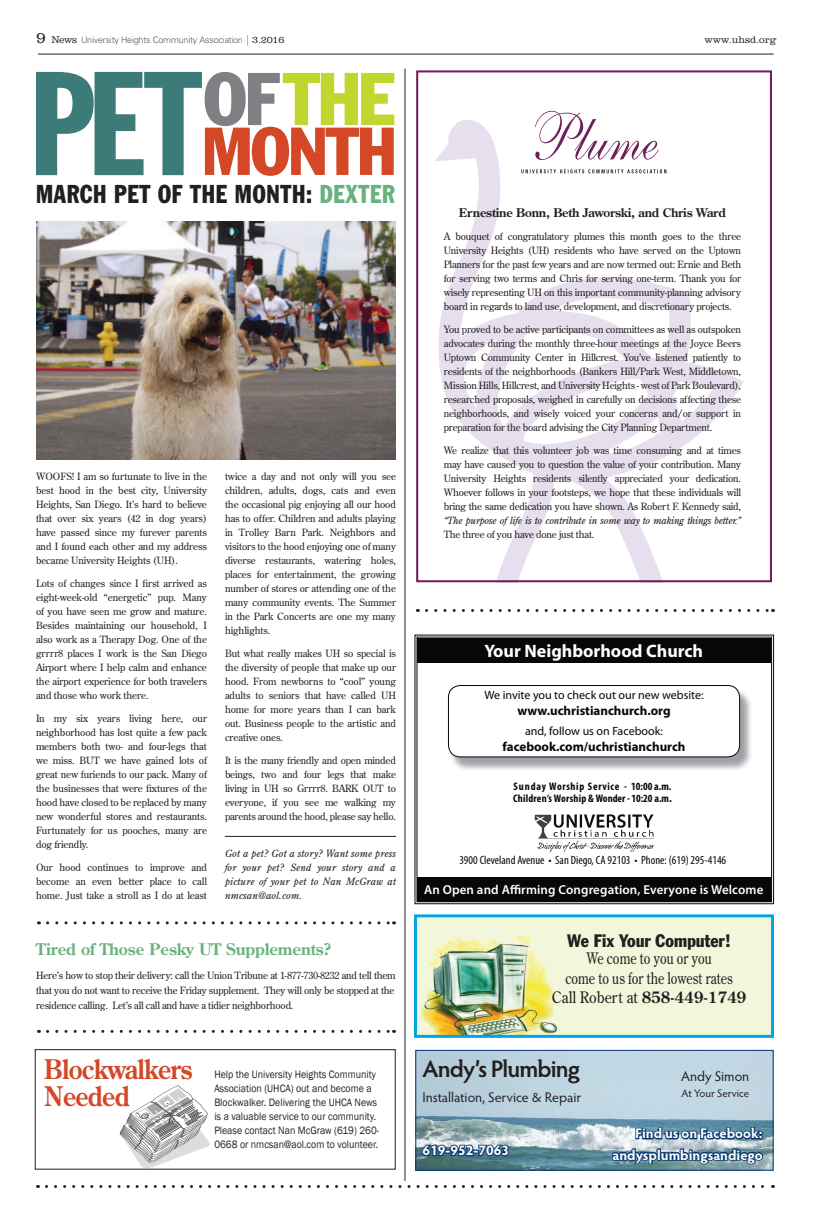
<style>
.page{position:relative;width:819px;height:1224px;background:#fff}
.page>*{position:absolute;margin:0;border:0;box-sizing:border-box;transform-origin:0 0}
.t1{font:700 27px/27px "Century Old Style";letter-spacing:-.025em;color:#d44727;scale:.9 1}
.t2{font:condensed 25.4px "Franklin Gothic";letter-spacing:.035em;color:#231f20;scale:.88 1}
.t3{font:600 24px "Hypatia Sans Pro";letter-spacing:-.04em;color:#231f20}
.t4{font:700 18px "Myriad";color:#fff}
.t5{font:condensed 17.8px "Franklin Gothic";color:#231f20}
.t6{font:700 16px "Century Old Style";letter-spacing:-.01em;color:#67b27d}
.t7{font:15.8px/19.7px "Century Old Style";color:#231f20;text-align:center;scale:.8 1}
.t8{font:700 14px/21.3px "Hypatia Sans Pro";color:#fff;text-align:right}
.t9{font:14px "Hypatia Sans Pro";color:#231f20}
.t10{font:700 13px "Myriad Pro";color:#060706}
.t11{font:600 13px "Myriad Pro";letter-spacing:.01em;color:#fff}
.t12{font:700 12px/14.4px "Times";color:#060706}
.t13{font:12px "Myriad Pro";color:#060706}
.t14{font:condensed 12px "Myriad Pro";color:#060706}
.t15{font:700 12px "Century Old Style";letter-spacing:-.02em;color:#231f20}
.t16{font:11px/14px "Franklin Gothic";color:#231f20;scale:.9 1}
.t17{font:700 condensed 11px/12.8px "Myriad Pro";letter-spacing:.02em;color:#060706}
.t18{font:11px "Hypatia Sans Pro";color:#231f20}
.t19{font:10px/14px "Century Old Style";letter-spacing:-.02em;color:#231f20;text-align:justify}
.t20{font:italic 10px/14px "Century Old Style";letter-spacing:-.02em;color:#231f20;text-align:justify}
.t21{font:300 10px "Clarendon";color:#231f20}
.t22{font:300 9px "Univers";letter-spacing:-.025em;color:#57585a}
.s1{font-family:"Clarendon";font-size:16px;color:#231f20}
.s2{font-family:"Clarendon";font-size:10px;color:#231f20}
.s3{font-size:15px;color:#231f20}
.s4{color:#67b27d}
.s5{font-size:12px}
.s6{font-weight:700}
.s7{font-weight:400}
</style>
<div class="page">
<hr style="left:38px;top:54px;width:736px;height:1px;background:#231f20">
<hr style="left:405px;top:68px;width:1px;height:1113px;background:#231f20">
<svg style="left:46px;top:1185px;width:727px;height:3px"></svg>
<svg style="left:48px;top:921px;width:347px;height:3px"></svg>
<svg style="left:48px;top:1030px;width:347px;height:3px"></svg>
<svg style="left:427px;top:609px;width:347px;height:3px"></svg>
<svg style="left:414px;top:634px;width:361px;height:271px"></svg>
<img style="left:528px;top:812px;width:133px;height:42px">
<div style="left:417px;top:638px;width:354px;height:25px;background:#060706"></div>
<img style="left:448px;top:686px;width:307px;height:88px">
<div style="left:448px;top:686px;width:292px;height:71px;background:#fff;border-radius:12px"></div>
<div style="left:448px;top:685px;width:292px;height:72px;border:1px solid #060706;border-radius:12px"></div>
<div style="left:417px;top:877px;width:354px;height:24px;background:#060706"></div>
<svg style="left:435px;top:120px;width:309px;height:459px"></svg>
<svg style="left:521px;top:169px;width:145px;height:4px"></svg>
<svg style="left:535px;top:111px;width:124px;height:49px"></svg>
<div style="left:416px;top:70px;width:356px;height:512px;border:2px solid #6f205e"></div>
<img style="left:414px;top:914px;width:360px;height:124px">
<img style="left:417px;top:1052px;width:355px;height:117px">
<div style="left:415px;top:1050px;width:359px;height:121px;border:1px solid #053570"></div>
<svg style="left:417px;top:1143px;width:93px;height:15px"></svg>
<svg style="left:634px;top:1126px;width:130px;height:15px;background:#406a90"></svg>
<svg style="left:611px;top:1147px;width:153px;height:18px;background:#476e8e"></svg>
<svg style="left:36px;top:72px;width:358px;height:104px"></svg>
<img style="left:36px;top:221px;width:360px;height:238px">
<hr style="left:225px;top:836px;width:171px;height:1px;background:#231f20">
<div style="left:35px;top:1049px;width:361px;height:120px;border:1px solid #231f20"></div>
<svg style="left:119px;top:1085px;width:92px;height:85px"></svg>
<p class="t22" style="left:36px;top:35px;width:250px"><span class="s1">9</span> <span class="s2">News</span> University Heights Community Association <span class="s3">|</span> <span class="s2">3.2016</span></p>
<p class="t21" style="left:705px;top:34px;width:73px">www.uhsd.org</p>
<h2 class="t2" style="left:36px;top:178px;width:409px">MARCH PET OF THE MONTH: <span class="s4">DEXTER</span></h2>
<p class="t19" style="left:36px;top:470px;width:173px">WOOFS! I am so furtunate to live in the best hood in the best city, University Heights, San Diego. It’s hard to believe that over six years (42 in dog years) have passed since my furever parents and I found each other and my address became University Heights (UH).</p>
<p class="t19" style="left:36px;top:577px;width:173px">Lots of changes since I first arrived as eight-week-old “energetic” pup. Many of you have seen me grow and mature.<br>Besides maintaining our household, I also work as a Therapy Dog. One of the grrrr8 places I work is the San Diego Airport where I help calm and enhance the airport experience for both travelers and those who work there.</p>
<p class="t19" style="left:36px;top:712px;width:173px">In my six years living here, our neighborhood has lost quite a few pack members both two- and four-legs that we miss. BUT we have gained lots of great new furiends to our pack. Many of the businesses that were fixtures of the hood have closed to be replaced by many new wonderful stores and restaurants.<br>Furtunately for us pooches, many are dog friendly.</p>
<p class="t19" style="left:36px;top:861px;width:173px">Our hood continues to improve and become an even better place to call home. Just take a stroll as I do at least</p>
<p class="t19" style="left:225px;top:470px;width:173px">twice a day and not only will you see children, adults, dogs, cats and even the occasional pig enjoying all our hood has to offer. Children and adults playing in Trolley Barn Park. Neighbors and visitors to the hood enjoying one of many diverse restaurants, watering holes, places for entertainment, the growing number of stores or attending one of the many community events. The Summer in the Park Concerts are one my many highlights.</p>
<p class="t19" style="left:225px;top:647px;width:173px">But what really makes UH so special is the diversity of people that make up our hood. From newborns to “cool” young adults to seniors that have called UH home for more years than I can bark out. Business people to the artistic and creative ones.</p>
<p class="t19" style="left:225px;top:754px;width:173px">It is the many friendly and open minded beings, two and four legs that make living in UH so Grrrr8. BARK OUT to everyone, if you see me walking my parents around the hood, please say hello.</p>
<p class="t20" style="left:225px;top:847px;width:173px">Got a pet? Got a story? Want some press for your pet? Send your story and a picture of your pet to Nan McGraw at nmcsan@aol.com.</p>
<h3 class="t6" style="left:36px;top:939px;width:297px">Tired of Those Pesky UT Supplements?</h3>
<p class="t19" style="left:36px;top:968px;width:361px;line-height:15px;text-align:left">Here’s how to stop their delivery: call the Union Tribune at 1-877-730-8232 and tell them that you do not want to receive the Friday supplement. They will only be stopped at the residence calling. Let’s all call and have a tidier neighborhood.</p>
<h1 class="t1" style="left:44px;top:1055px;width:166px">Blockwalkers<br>Needed</h1>
<p class="t16" style="left:214px;top:1068px;width:185px">Help the University Heights Community Association (UHCA) out and become a Blockwalker. Delivering the UHCA News is a valuable service to our community.<br>Please contact Nan McGraw (619) 260- 0668 or nmcsan@aol.com to volunteer.</p>
<p class="t15" style="left:459px;top:205px;width:268px">Ernestine Bonn, Beth Jaworski, and Chris Ward</p>
<p class="t19" style="left:444px;top:229px;width:299px">A bouquet of congratulatory plumes this month goes to the three University Heights (UH) residents who have served on the Uptown Planners for the past few years and are now termed out: Ernie and Beth for serving two terms and Chris for serving one-term. Thank you for wisely representing UH on this important community-planning advisory board in regards to land use, development, and discretionary projects.</p>
<p class="t19" style="left:444px;top:322px;width:299px">You proved to be active participants on committees as well as outspoken advocates during the monthly three-hour meetings at the Joyce Beers Uptown Community Center in Hillcrest. You’ve listened patiently to residents of the neighborhoods (Bankers Hill/Park West, Middletown, Mission Hills, Hillcrest, and University Heights - west of Park Boulevard), researched proposals, weighed in carefully on decisions affecting these neighborhoods, and wisely voiced your concerns and/or support in preparation for the board advising the City Planning Department.</p>
<p class="t19" style="left:444px;top:443px;width:299px">We realize that this volunteer job was time consuming and at times may have caused you to question the value of your contribution. Many University Heights residents silently appreciated your dedication.<br>Whoever follows in your footsteps, we hope that these individuals will bring the same dedication you have shown. As Robert F. Kennedy said,</p>
<p class="t20" style="left:444px;top:513px;width:299px">“The purpose of life is to contribute in some way to making things better.”</p>
<p class="t19" style="left:444px;top:527px;width:152px">The three of you have done just that.</p>
<h3 class="t4" style="left:484px;top:642px;width:220px">Your Neighborhood Church</h3>
<p class="t13" style="left:484px;top:688px;width:221px">We invite you to check out our new website:</p>
<h3 class="t10" style="left:517px;top:703px;width:155px">www.uchristianchurch.org</h3>
<p class="t13" style="left:525px;top:725px;width:139px">and, follow us on Facebook:</p>
<h3 class="t10" style="left:503px;top:739px;width:185px">facebook.com/uchristianchurch</h3>
<p class="t17" style="left:513px;top:780px;width:160px">Sunday Worship Service - 10:00 a.m.<br>Children’s Worship &amp; Wonder - 10:20 a.m<span class="s5">.</span></p>
<p class="t14" style="left:459px;top:854px;width:268px">3900 Cleveland Avenue • San Diego, CA 92103 • Phone: (619) 295-4146</p>
<h3 class="t11" style="left:424px;top:882px;width:341px">An Open and Affirming Congregation, Everyone is Welcome</h3>
<h3 class="t5" style="left:567px;top:929px;width:165px">We Fix Your Computer!</h3>
<h3 class="t7" style="left:552px;top:948px;width:245px">We come to you or you<br>come to us for the lowest rates<br>Call Robert at <span class="s6">858-449-1749</span></h3>
<p class="t12" style="left:685px;top:976px;width:136px;text-indent:-117px"><span class="s7">Please send Invoice to</span> University Christian Chur<br>3900 Cleveland Avenue</p>
<h3 class="t3" style="left:423px;top:1052px;width:159px">Andy’s Plumbing</h3>
<h3 class="t9" style="left:423px;top:1088px;width:160px">Installation, Service &amp; Repair</h3>
<h3 class="t8" style="left:423px;top:1139px;width:88px">619-952-7063</h3>
<h3 class="t9" style="left:681px;top:1067px;width:70px">Andy Simon</h3>
<p class="t18" style="left:681px;top:1086px;width:69px">At Your Service</p>
<h3 class="t8" style="left:612px;top:1122px;width:152px">Find us on Facebook: andysplumbingsandiego</h3>
</div>
